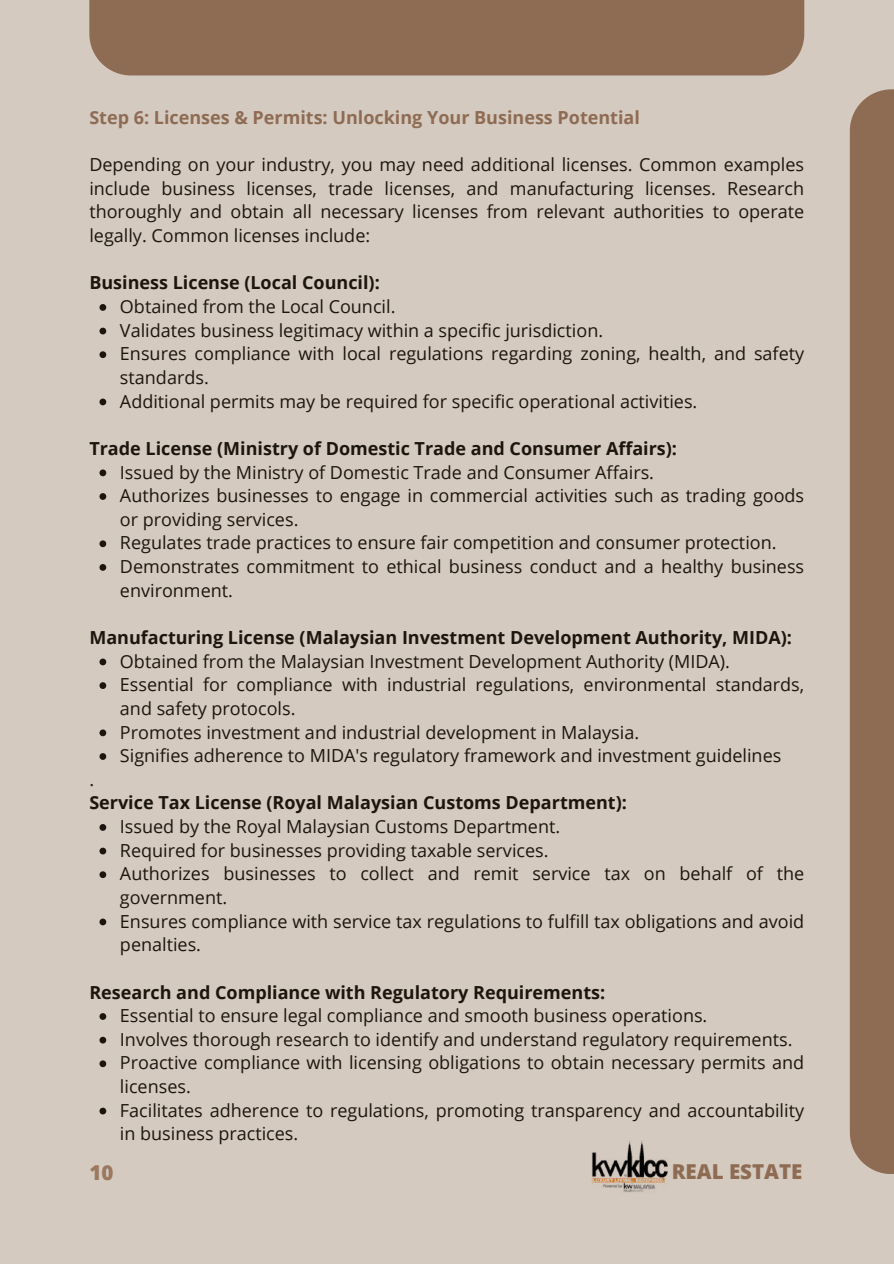
<style>
.page{position:relative;width:894px;height:1264px;background:#fff}
.page>*{position:absolute;margin:0;border:0;box-sizing:border-box;transform-origin:0 0}
.t1{font:800 20.55px "Open Sans";color:#8e6c54}
.t2{font:800 20.55px "Open Sans";color:#9b785f}
.t3{font:18px/23.7px "Open Sans";color:#1d160e}
.t4{font:700 18px "Open Sans";color:#1d160e}
.t5{font:700 18px "Open Sans";color:#8e6c54}
</style>
<div class="page">
<div style="left:0;top:0;width:893px;height:1263px;background:#d5cac0"></div>
<div style="left:849px;top:89px;width:44px;height:1084px;background:#8e6c54"></div>
<div style="left:89px;top:0;width:715px;height:75px;background:#8e6c54"></div>
<img style="left:592px;top:1140px;width:76px;height:52px">
<svg style="left:99px;top:304px;width:7px;height:7px"></svg>
<svg style="left:99px;top:328px;width:7px;height:6px"></svg>
<svg style="left:99px;top:351px;width:7px;height:7px"></svg>
<svg style="left:99px;top:398px;width:7px;height:7px"></svg>
<svg style="left:99px;top:469px;width:7px;height:7px"></svg>
<svg style="left:99px;top:493px;width:7px;height:7px"></svg>
<svg style="left:99px;top:540px;width:7px;height:7px"></svg>
<svg style="left:99px;top:564px;width:7px;height:7px"></svg>
<svg style="left:99px;top:658px;width:7px;height:7px"></svg>
<svg style="left:99px;top:682px;width:7px;height:7px"></svg>
<svg style="left:99px;top:729px;width:7px;height:7px"></svg>
<svg style="left:99px;top:753px;width:7px;height:7px"></svg>
<svg style="left:99px;top:824px;width:7px;height:6px"></svg>
<svg style="left:99px;top:847px;width:7px;height:7px"></svg>
<svg style="left:99px;top:871px;width:7px;height:7px"></svg>
<svg style="left:99px;top:918px;width:7px;height:7px"></svg>
<svg style="left:99px;top:1013px;width:7px;height:6px"></svg>
<svg style="left:99px;top:1036px;width:7px;height:7px"></svg>
<svg style="left:99px;top:1060px;width:7px;height:7px"></svg>
<svg style="left:99px;top:1107px;width:7px;height:7px"></svg>
<p class="t5" style="left:89px;top:105px;width:552px">Step 6: Licenses &amp; Permits: Unlocking Your Business Potential</p>
<p class="t3" style="left:89px;top:152px;width:716px;text-align:justify">Depending on your industry, you may need additional licenses. Common examples include business licenses, trade licenses, and manufacturing licenses. Research thoroughly and obtain all necessary licenses from relevant authorities to operate legally. Common licenses include:</p>
<p class="t4" style="left:89px;top:270px;width:292px">Business License (Local Council):</p>
<p class="t3" style="left:120px;top:294px;width:685px">Obtained from the Local Council.<br>Validates business legitimacy within a specific jurisdiction.<br>Ensures compliance with local regulations regarding zoning, health, and safety standards.<br>Additional permits may be required for specific operational activities.</p>
<p class="t4" style="left:89px;top:435px;width:589px">Trade License (Ministry of Domestic Trade and Consumer Affairs):</p>
<p class="t3" style="left:120px;top:459px;width:685px">Issued by the Ministry of Domestic Trade and Consumer Affairs.<br>Authorizes businesses to engage in commercial activities such as trading goods or providing services.<br>Regulates trade practices to ensure fair competition and consumer protection.<br>Demonstrates commitment to ethical business conduct and a healthy business environment.</p>
<p class="t4" style="left:89px;top:624px;width:704px">Manufacturing License (Malaysian Investment Development Authority, MIDA):</p>
<p class="t3" style="left:120px;top:648px;width:685px">Obtained from the Malaysian Investment Development Authority (MIDA).<br>Essential for compliance with industrial regulations, environmental standards, and safety protocols.<br>Promotes investment and industrial development in Malaysia.<br>Signifies adherence to MIDA's regulatory framework and investment guidelines</p>
<p class="t3" style="left:89px;top:767px;width:6px">.</p>
<p class="t4" style="left:89px;top:790px;width:539px">Service Tax License (Royal Malaysian Customs Department):</p>
<p class="t3" style="left:120px;top:814px;width:685px">Issued by the Royal Malaysian Customs Department.<br>Required for businesses providing taxable services.<br>Authorizes businesses to collect and remit service tax on behalf of the government.<br>Ensures compliance with service tax regulations to fulfill tax obligations and avoid penalties.</p>
<p class="t4" style="left:89px;top:979px;width:517px">Research and Compliance with Regulatory Requirements:</p>
<p class="t3" style="left:120px;top:1003px;width:685px">Essential to ensure legal compliance and smooth business operations.<br>Involves thorough research to identify and understand regulatory requirements.<br>Proactive compliance with licensing obligations to obtain necessary permits and licenses.<br>Facilitates adherence to regulations, promoting transparency and accountability in business practices.</p>
<p class="t2" style="left:89px;top:1158px;width:26px">10</p>
<p class="t1" style="left:671px;top:1156px;width:132px">REAL ESTATE</p>
</div>
